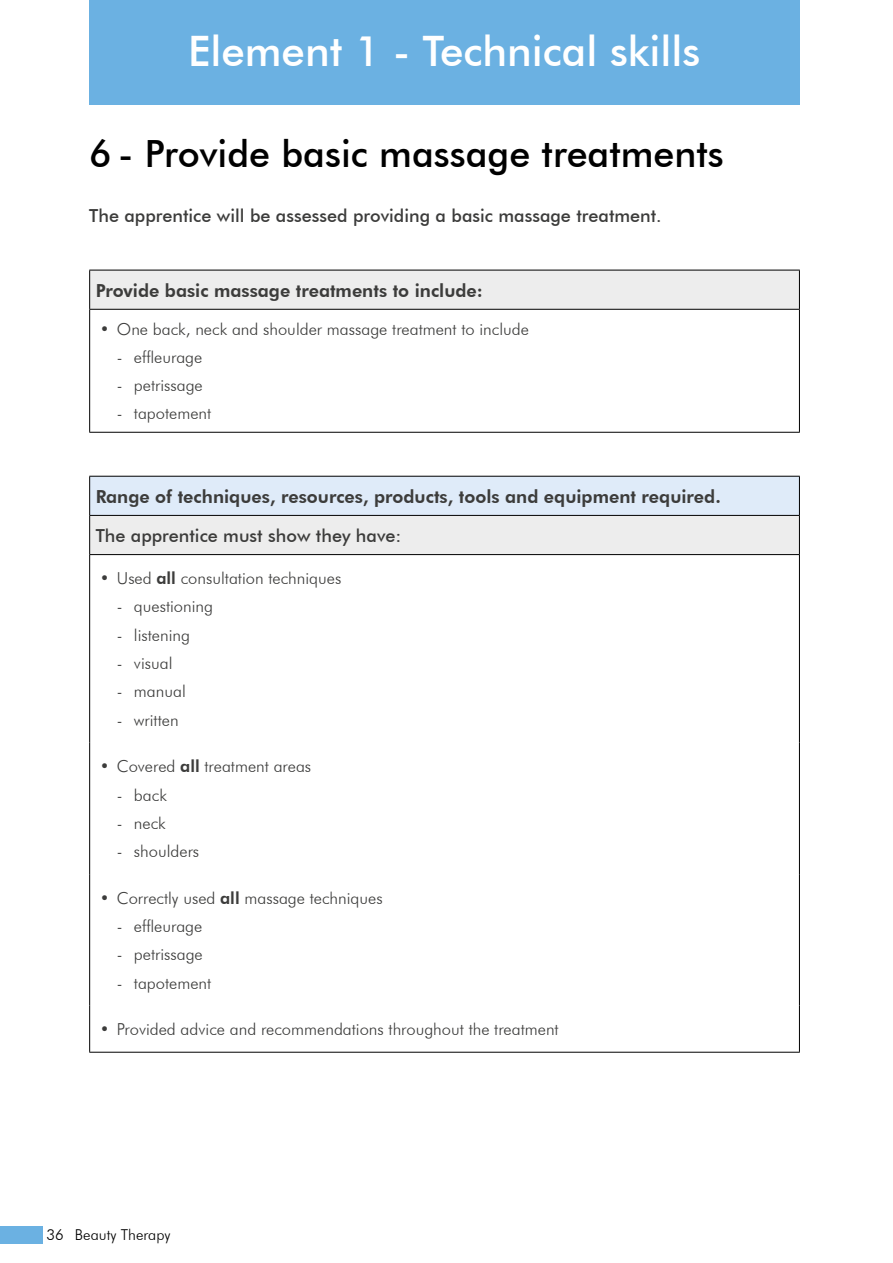
<style>
.page{position:relative;width:893px;height:1263px;background:#fff}
.page>*{position:absolute;margin:0;border:0;box-sizing:border-box;transform-origin:0 0}
.t1{font:500 42px "Futura BT";color:#fff}
.t2{font:500 37.5px "Futura BT";color:#000}
.t3{font:800 18px "Futura BT";color:#3c3c3b}
.t4{font:500 18px "Futura BT";color:#3c3c3b}
.t5{font:300 16.5px "Futura BT";color:#3c3c3b}
.t6{font:300 15px "Futura BT";color:#000}
.s1{font-weight:800}
</style>
<div class="page">
<div style="left:0;top:1227px;width:43px;height:17px;background:#6bb1e2"></div>
<div style="left:89px;top:0;width:710px;height:104px;background:#6bb1e2"></div>
<div style="left:90px;top:270px;width:709px;height:39px;background:#ededed"></div>
<hr style="left:89px;top:310px;width:1px;height:122px;background:#000">
<hr style="left:799px;top:310px;width:1px;height:122px;background:#000">
<hr style="left:89px;top:270px;width:711px;height:1px;background:#000">
<hr style="left:89px;top:270px;width:1px;height:39px;background:#000">
<hr style="left:799px;top:270px;width:1px;height:39px;background:#000">
<hr style="left:89px;top:432px;width:711px;height:1px;background:#000">
<hr style="left:89px;top:309px;width:711px;height:1px;background:#000">
<div style="left:90px;top:476px;width:709px;height:39px;background:#dfebf9"></div>
<div style="left:90px;top:515px;width:709px;height:40px;background:#ededed"></div>
<svg style="left:90px;top:555px;width:709px;height:497px"></svg>
<hr style="left:89px;top:1052px;width:711px;height:1px;background:#000">
<hr style="left:89px;top:554px;width:711px;height:1px;background:#000">
<hr style="left:89px;top:555px;width:1px;height:188px;background:#000">
<hr style="left:799px;top:555px;width:1px;height:188px;background:#000">
<hr style="left:89px;top:743px;width:1px;height:131px;background:#000">
<hr style="left:799px;top:743px;width:1px;height:131px;background:#000">
<hr style="left:89px;top:874px;width:1px;height:132px;background:#000">
<hr style="left:799px;top:874px;width:1px;height:132px;background:#000">
<hr style="left:89px;top:1006px;width:1px;height:46px;background:#000">
<hr style="left:799px;top:1006px;width:1px;height:46px;background:#000">
<hr style="left:89px;top:476px;width:711px;height:1px;background:#000">
<hr style="left:89px;top:477px;width:1px;height:38px;background:#000">
<hr style="left:799px;top:477px;width:1px;height:38px;background:#000">
<hr style="left:89px;top:515px;width:711px;height:1px;background:#000">
<hr style="left:89px;top:516px;width:1px;height:38px;background:#000">
<hr style="left:799px;top:516px;width:1px;height:38px;background:#000">
<h1 class="t1" style="left:188px;top:25px;width:514px">Element 1 - Technical skills</h1>
<h2 class="t2" style="left:89px;top:131px;width:636px">6 - Provide basic massage treatments</h2>
<p class="t4" style="left:89px;top:205px;width:574px">The apprentice will be assessed providing a basic massage treatment.</p>
<p class="t3" style="left:96px;top:279px;width:389px">Provide basic massage treatments to include:</p>
<p class="t5" style="left:100px;top:319px;width:431px">• One back, neck and shoulder massage treatment to include</p>
<p class="t5" style="left:117px;top:347px;width:87px">- effleurage</p>
<p class="t5" style="left:117px;top:375px;width:87px">- petrissage</p>
<p class="t5" style="left:117px;top:404px;width:96px">- tapotement</p>
<p class="t3" style="left:96px;top:485px;width:627px">Range of techniques, resources, products, tools and equipment required.</p>
<p class="t4" style="left:96px;top:524px;width:307px">The apprentice must show they have:</p>
<p class="t5" style="left:100px;top:568px;width:243px">• Used <span class="s1">all</span> consultation techniques</p>
<p class="t5" style="left:117px;top:596px;width:98px">- questioning</p>
<p class="t5" style="left:117px;top:625px;width:75px">- listening</p>
<p class="t5" style="left:117px;top:653px;width:57px">- visual</p>
<p class="t5" style="left:117px;top:681px;width:70px">- manual</p>
<p class="t5" style="left:117px;top:710px;width:63px">- written</p>
<p class="t5" style="left:100px;top:756px;width:213px">• Covered <span class="s1">all</span> treatment areas</p>
<p class="t5" style="left:117px;top:785px;width:51px">- back</p>
<p class="t5" style="left:117px;top:813px;width:50px">- neck</p>
<p class="t5" style="left:117px;top:841px;width:84px">- shoulders</p>
<p class="t5" style="left:100px;top:888px;width:284px">• Correctly used <span class="s1">all</span> massage techniques</p>
<p class="t5" style="left:117px;top:916px;width:87px">- effleurage</p>
<p class="t5" style="left:117px;top:944px;width:87px">- petrissage</p>
<p class="t5" style="left:117px;top:973px;width:96px">- tapotement</p>
<p class="t5" style="left:100px;top:1019px;width:460px">• Provided advice and recommendations throughout the treatment</p>
<p class="t6" style="left:46px;top:1225px;width:126px">36 Beauty Therapy</p>
</div>
